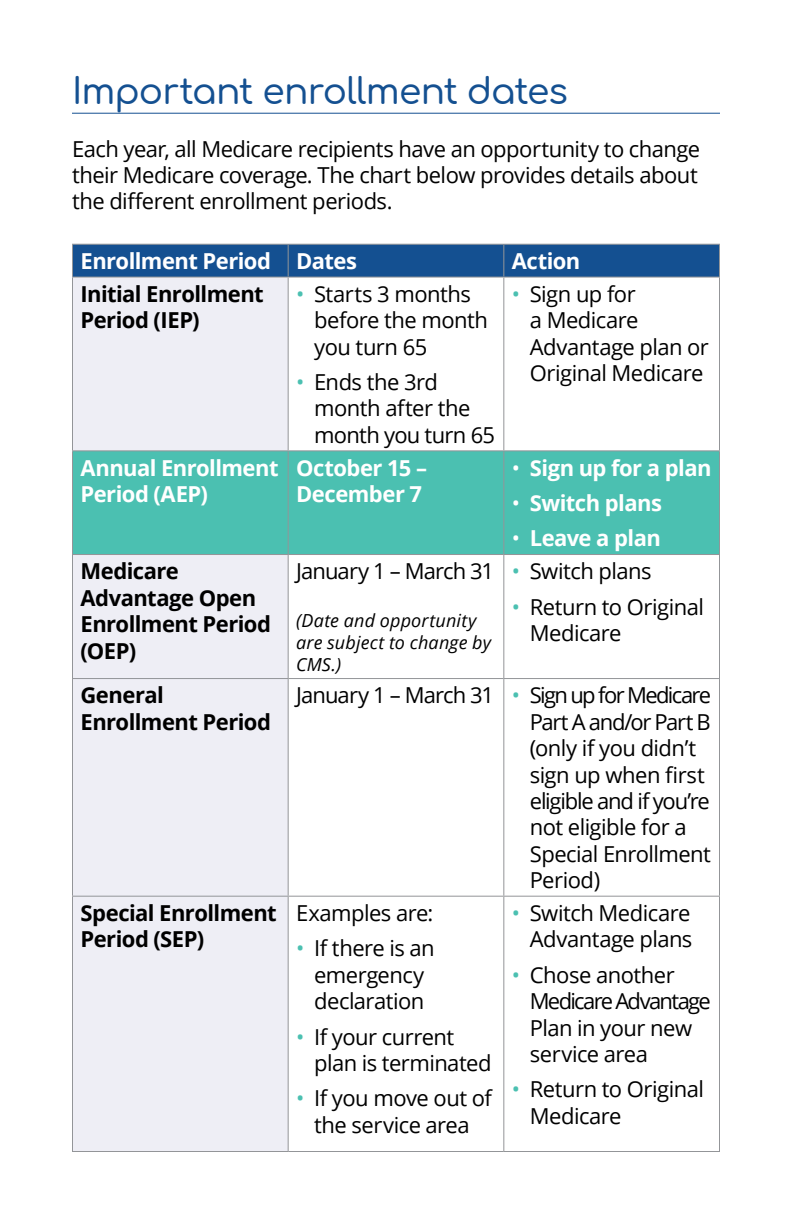
<style>
.page{position:relative;width:792px;height:1224px;background:#fff}
.page>*{position:absolute;margin:0;border:0;box-sizing:border-box;transform-origin:0 0}
.t1{font:500 36px "Comfortaa";letter-spacing:-.025em;color:#145091}
.t2{font:22px/26.4px "Open Sans";letter-spacing:-.025em;color:#000}
.t3{font:700 22px/26.4px "Open Sans";letter-spacing:-.025em;color:#000}
.t4{font:700 22px/26.4px "Open Sans";letter-spacing:-.025em;color:#fff}
.t5{font:italic 18px/21.6px "Open Sans";letter-spacing:.01em;color:#000}
.s1{color:#4bc0b1}
.s2{font-weight:400}
</style>
<div class="page">
<hr style="left:72px;top:113px;width:648px;height:1px;background:#145091">
<div style="left:73px;top:245px;width:646px;height:32px;background:#145091"></div>
<div style="left:73px;top:278px;width:215px;height:873px;background:#eeeef5"></div>
<div style="left:73px;top:451px;width:646px;height:103px;background:#4bc0b1"></div>
<hr style="left:72px;top:278px;width:1px;height:172px;background:#939598">
<hr style="left:288px;top:278px;width:1px;height:172px;background:#939598">
<hr style="left:503px;top:278px;width:1px;height:172px;background:#939598">
<hr style="left:719px;top:278px;width:1px;height:172px;background:#939598">
<hr style="left:72px;top:450px;width:216px;height:1px;background:#939598">
<hr style="left:72px;top:451px;width:1px;height:103px;background:#939598">
<hr style="left:288px;top:450px;width:216px;height:1px;background:#939598">
<hr style="left:288px;top:451px;width:1px;height:103px;background:#939598">
<hr style="left:504px;top:450px;width:216px;height:1px;background:#939598">
<hr style="left:503px;top:451px;width:1px;height:103px;background:#939598">
<hr style="left:719px;top:451px;width:1px;height:103px;background:#939598">
<hr style="left:72px;top:554px;width:216px;height:1px;background:#939598">
<hr style="left:72px;top:555px;width:1px;height:123px;background:#939598">
<hr style="left:288px;top:554px;width:216px;height:1px;background:#939598">
<hr style="left:288px;top:555px;width:1px;height:123px;background:#939598">
<hr style="left:504px;top:554px;width:216px;height:1px;background:#939598">
<hr style="left:503px;top:555px;width:1px;height:123px;background:#939598">
<hr style="left:719px;top:555px;width:1px;height:123px;background:#939598">
<hr style="left:72px;top:678px;width:216px;height:1px;background:#939598">
<hr style="left:72px;top:679px;width:1px;height:217px;background:#939598">
<hr style="left:288px;top:678px;width:216px;height:1px;background:#939598">
<hr style="left:288px;top:679px;width:1px;height:217px;background:#939598">
<hr style="left:504px;top:678px;width:216px;height:1px;background:#939598">
<hr style="left:503px;top:679px;width:1px;height:217px;background:#939598">
<hr style="left:719px;top:679px;width:1px;height:217px;background:#939598">
<hr style="left:72px;top:244px;width:216px;height:1px;background:#939598">
<hr style="left:72px;top:245px;width:1px;height:32px;background:#939598">
<hr style="left:288px;top:244px;width:216px;height:1px;background:#939598">
<hr style="left:288px;top:245px;width:1px;height:32px;background:#939598">
<hr style="left:504px;top:244px;width:216px;height:1px;background:#939598">
<hr style="left:503px;top:245px;width:1px;height:32px;background:#939598">
<hr style="left:719px;top:245px;width:1px;height:32px;background:#939598">
<hr style="left:72px;top:277px;width:216px;height:1px;background:#939598">
<hr style="left:288px;top:277px;width:216px;height:1px;background:#939598">
<hr style="left:504px;top:277px;width:216px;height:1px;background:#939598">
<hr style="left:72px;top:896px;width:216px;height:1px;background:#939598">
<hr style="left:72px;top:897px;width:1px;height:254px;background:#939598">
<hr style="left:288px;top:896px;width:216px;height:1px;background:#939598">
<hr style="left:288px;top:897px;width:1px;height:254px;background:#939598">
<hr style="left:504px;top:896px;width:216px;height:1px;background:#939598">
<hr style="left:503px;top:897px;width:1px;height:254px;background:#939598">
<hr style="left:719px;top:897px;width:1px;height:254px;background:#939598">
<hr style="left:72px;top:1151px;width:216px;height:1px;background:#939598">
<hr style="left:288px;top:1151px;width:216px;height:1px;background:#939598">
<hr style="left:504px;top:1151px;width:216px;height:1px;background:#939598">
<h1 class="t1" style="left:72px;top:58px;width:497px">Important enrollment dates</h1>
<p class="t2" style="left:72px;top:135px;width:630px;text-align:justify">Each year, all Medicare recipients have an opportunity to change their Medicare coverage. The chart below provides details about the different enrollment periods.</p>
<p class="t4" style="left:80px;top:247px;width:278px">Enrollment Period Dates</p>
<p class="t4" style="left:512px;top:247px;width:70px">Action</p>
<p class="t3" style="left:80px;top:280px;width:185px">Initial Enrollment<br>Period (IEP)</p>
<p class="t2" style="left:314px;top:280px;width:175px;text-indent:-18px"><span class="s1">•</span> Starts 3 months before the month you turn 65</p>
<p class="t2" style="left:314px;top:368px;width:182px;text-indent:-18px"><span class="s1">•</span> Ends the 3rd month after the month you turn 65</p>
<p class="t2" style="left:530px;top:280px;width:181px;text-indent:-18px"><span class="s1">•</span> Sign up for<br>a Medicare<br>Advantage plan or<br>Original Medicare</p>
<p class="t4" style="left:80px;top:454px;width:200px">Annual Enrollment<br>Period (AEP)</p>
<p class="t4" style="left:296px;top:454px;width:132px">October 15 –<br>December 7</p>
<p class="t4" style="left:512px;top:454px;width:201px"><span class="s2">•</span> Sign up for a plan</p>
<p class="t4" style="left:512px;top:489px;width:152px"><span class="s2">•</span> Switch plans</p>
<p class="t4" style="left:512px;top:525px;width:151px"><span class="s2">•</span> Leave a plan</p>
<p class="t3" style="left:81px;top:558px;width:192px">Medicare<br>Advantage Open<br>Enrollment Period (OEP)</p>
<p class="t2" style="left:296px;top:558px;width:199px">January 1 – March 31</p>
<p class="t5" style="left:296px;top:610px;width:196px">(Date and opportunity are subject to change by<br>CMS.)</p>
<p class="t2" style="left:512px;top:558px;width:141px"><span class="s1">•</span> Switch plans</p>
<p class="t2" style="left:530px;top:593px;width:176px;text-indent:-18px"><span class="s1">•</span> Return to Original<br>Medicare</p>
<p class="t3" style="left:81px;top:682px;width:192px">General<br>Enrollment Period</p>
<p class="t2" style="left:530px;top:682px;width:183px;text-indent:-234px">January 1 – March 31 <span class="s1">•</span> Sign up for Medicare<br>Part A and/or Part B (only if you didn’t sign up when first eligible and if you’re not eligible for a<br>Special Enrollment<br>Period)</p>
<p class="t3" style="left:81px;top:899px;width:198px">Special Enrollment<br>Period (SEP)</p>
<p class="t2" style="left:296px;top:899px;width:139px">Examples are:</p>
<p class="t2" style="left:512px;top:899px;width:182px;text-align:right"><span class="s1">•</span> Switch Medicare<br>Advantage plans</p>
<p class="t2" style="left:530px;top:961px;width:182px;text-indent:-18px"><span class="s1">•</span> Chose another<br>Medicare Advantage<br>Plan in your new service area</p>
<p class="t2" style="left:530px;top:1076px;width:176px;text-indent:-18px"><span class="s1">•</span> Return to Original<br>Medicare</p>
<p class="t2" style="left:296px;top:935px;width:140px;text-align:center"><span class="s1">•</span> If there is an emergency declaration</p>
<p class="t2" style="left:314px;top:1023px;width:179px;text-indent:-18px"><span class="s1">•</span> If your current plan is terminated</p>
<p class="t2" style="left:296px;top:1085px;width:197px;text-align:center"><span class="s1">•</span> If you move out of the service area</p>
</div>
